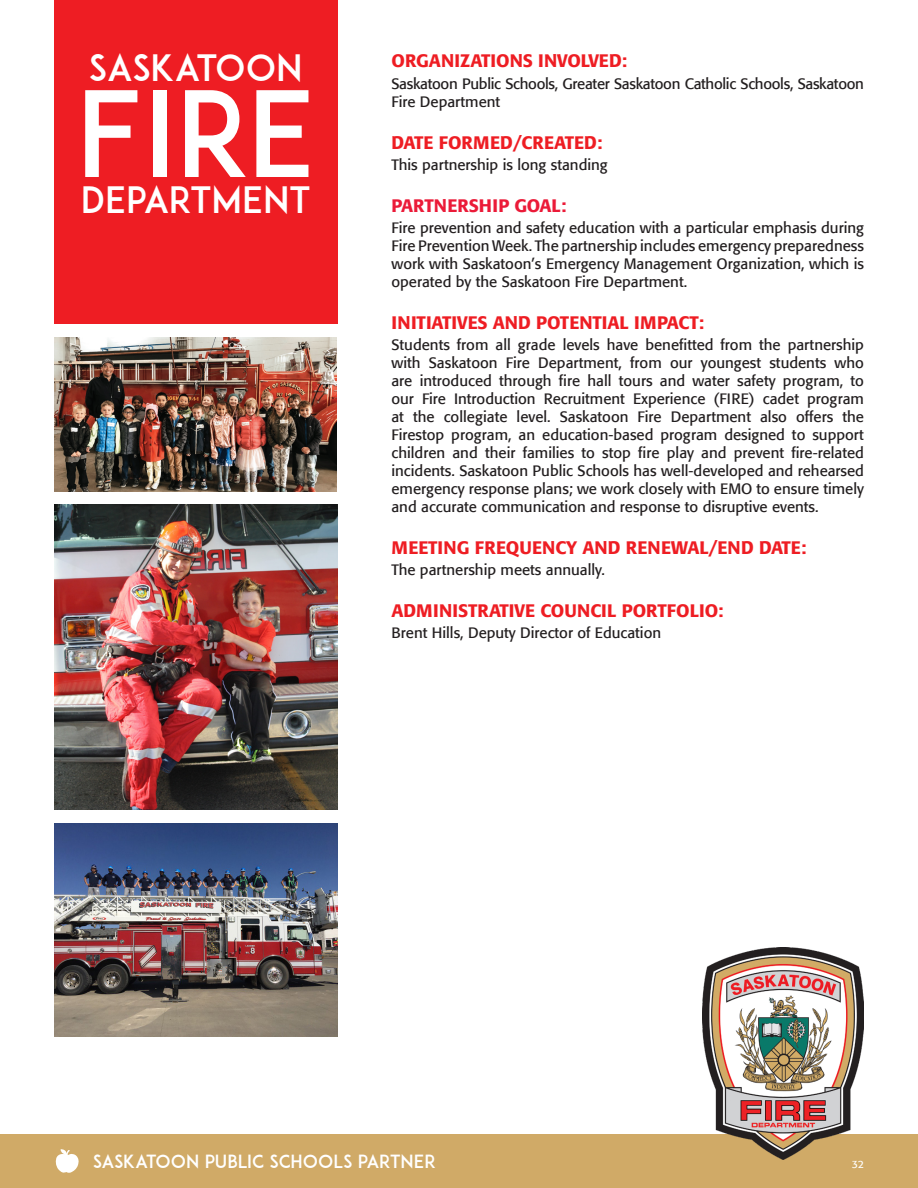
<style>
.page{position:relative;width:918px;height:1188px;background:#fff}
.page>*{position:absolute;margin:0;border:0;box-sizing:border-box;transform-origin:0 0}
.t1{font:117px "ADAM.CGPRO";color:#fff}
.t2{font:36px "ADAM.CGPRO";color:#fff}
.headers{font:500 18px "Formata";color:#ee1d23}
.t3{font:18px "ADAM.CGPRO";color:#fff}
.headers-2{font:500 18px "Formata";color:#eb1a38}
.t4{font:15px/18px "Formata";color:#231f20;text-align:justify}
.t5{font:15px "Formata";letter-spacing:-.02em;color:#231f20}
.t6{font:10.5px "Formata";color:#fff}
</style>
<div class="page">
<div style="left:54px;top:0;width:284px;height:324px;background:#ee1d23"></div>
<img style="left:54px;top:505px;width:284px;height:305px">
<img style="left:54px;top:823px;width:284px;height:213px">
<div style="left:0;top:1134px;width:918px;height:54px;background:#d0aa67"></div>
<img style="left:702px;top:947px;width:162px;height:213px">
<img style="left:54px;top:338px;width:283px;height:153px">
<svg style="left:56px;top:1149px;width:23px;height:24px"></svg>
<p class="t2" style="left:89px;top:46px;width:216px">SASKATOON</p>
<p class="t1" style="left:76px;top:63px;width:241px">FIRE</p>
<p class="t2" style="left:81px;top:178px;width:231px">DEPARTMENT</p>
<p class="headers" style="left:392px;top:50px;width:237px">ORGANIZATIONS INVOLVED:</p>
<p class="t5" style="left:392px;top:74px;width:474px">Saskatoon Public Schools, Greater Saskatoon Catholic Schools, Saskatoon</p>
<p class="t4" style="left:392px;top:92px;width:110px">Fire Department</p>
<p class="headers" style="left:392px;top:131px;width:212px">DATE FORMED/CREATED:</p>
<p class="t4" style="left:392px;top:155px;width:218px">This partnership is long standing</p>
<p class="headers-2" style="left:392px;top:194px;width:176px">PARTNERSHIP GOAL:</p>
<p class="t4" style="left:392px;top:219px;width:474px">Fire prevention and safety education with a particular emphasis during Fire Prevention Week. The partnership includes emergency preparedness work with Saskatoon’s Emergency Management Organization, which is operated by the Saskatoon Fire Department.</p>
<p class="headers" style="left:392px;top:311px;width:314px">INITIATIVES AND POTENTIAL IMPACT:</p>
<p class="t4" style="left:392px;top:336px;width:474px">Students from all grade levels have benefitted from the partnership with Saskatoon Fire Department, from our youngest students who are introduced through fire hall tours and water safety program, to our Fire Introduction Recruitment Experience (FIRE) cadet program at the collegiate level. Saskatoon Fire Department also offers the Firestop program, an education-based program designed to support children and their families to stop fire play and prevent fire-related incidents. Saskatoon Public Schools has well-developed and rehearsed emergency response plans; we work closely with EMO to ensure timely and accurate communication and response to disruptive events.</p>
<p class="headers" style="left:392px;top:536px;width:416px">MEETING FREQUENCY AND RENEWAL/END DATE:</p>
<p class="t4" style="left:392px;top:561px;width:215px">The partnership meets annually.</p>
<p class="headers" style="left:392px;top:600px;width:334px">ADMINISTRATIVE COUNCIL PORTFOLIO:</p>
<p class="t4" style="left:392px;top:624px;width:271px">Brent Hills, Deputy Director of Education</p>
<p class="t3" style="left:93px;top:1150px;width:345px">SASKATOON PUBLIC SCHOOLS PARTNER</p>
<p class="t6" style="left:852px;top:1158px;width:14px">32</p>
</div>
